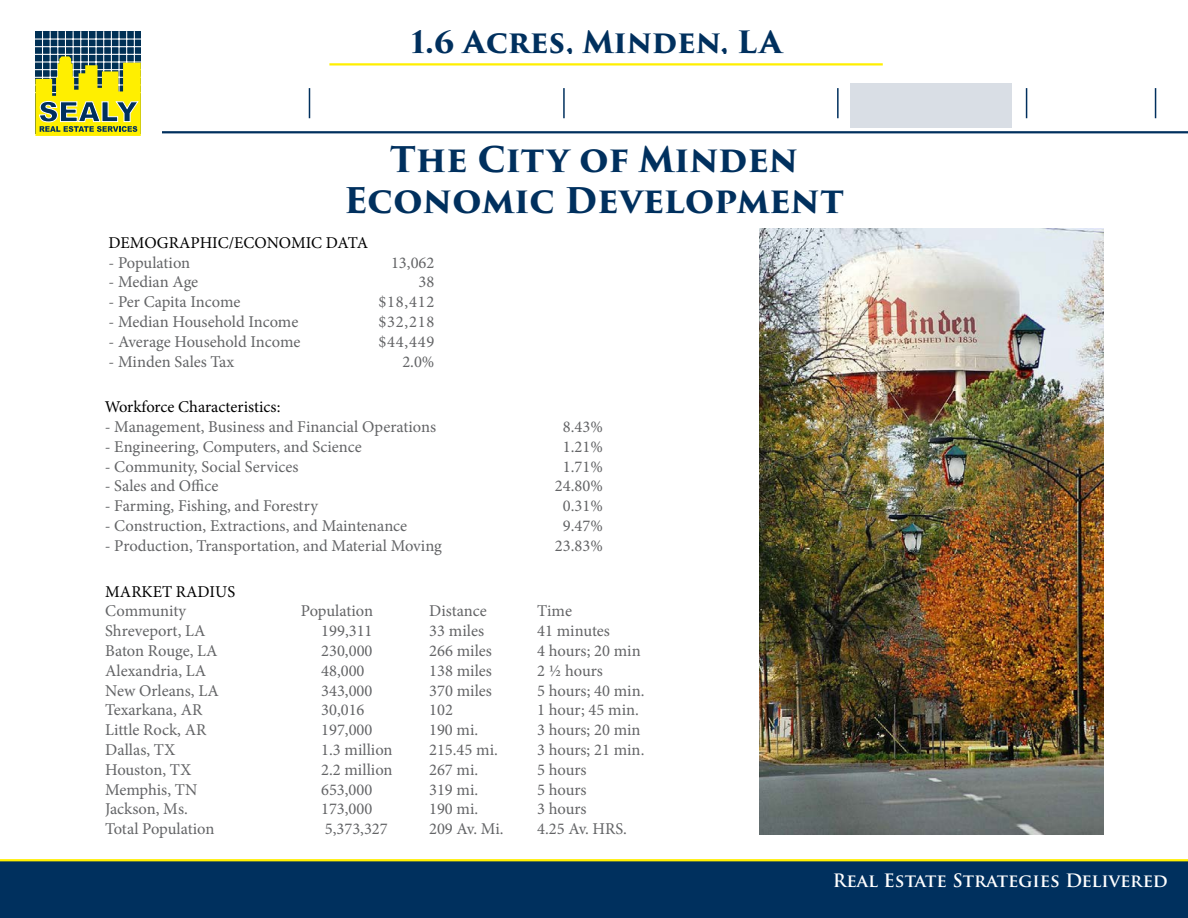
<style>
.page{position:relative;width:1188px;height:918px;background:#fff}
.page>*{position:absolute;margin:0;border:0;box-sizing:border-box;transform-origin:0 0}
.t1{font:700 34.5px/41.4px "Trajan Pro 3";letter-spacing:-.01em;color:#00305e;text-align:center}
.t2{font:700 30px "Trajan Pro 3";letter-spacing:-.01em;color:#00305e}
.t3{font:700 18px "Trajan Pro";color:#fff}
.t4{font:16.5px "Minion Pro";color:#636466}
.t5{font:16.5px "Minion Pro";color:#000}
</style>
<div class="page">
<div style="left:0;top:861px;width:1188px;height:57px;background:#00305e"></div>
<hr style="left:0;top:859px;width:1188px;height:2px;background:#ffef00">
<svg style="left:35px;top:31px;width:106px;height:25px;background:#144062"></svg>
<hr style="left:35px;top:39px;width:107px;height:1px;background:#fff">
<hr style="left:35px;top:46px;width:107px;height:1px;background:#fff">
<hr style="left:35px;top:54px;width:107px;height:1px;background:#fff">
<hr style="left:42px;top:31px;width:1px;height:85px;background:#fff">
<hr style="left:50px;top:31px;width:1px;height:85px;background:#fff">
<hr style="left:57px;top:31px;width:1px;height:85px;background:#fff">
<hr style="left:65px;top:31px;width:1px;height:85px;background:#fff">
<hr style="left:73px;top:31px;width:1px;height:85px;background:#fff">
<hr style="left:80px;top:31px;width:1px;height:85px;background:#fff">
<hr style="left:88px;top:31px;width:1px;height:85px;background:#fff">
<hr style="left:96px;top:31px;width:1px;height:85px;background:#fff">
<hr style="left:103px;top:31px;width:1px;height:85px;background:#fff">
<hr style="left:111px;top:31px;width:1px;height:85px;background:#fff">
<hr style="left:119px;top:31px;width:1px;height:85px;background:#fff">
<hr style="left:126px;top:31px;width:1px;height:85px;background:#fff">
<hr style="left:134px;top:31px;width:1px;height:85px;background:#fff">
<svg style="left:35px;top:56px;width:106px;height:80px;background:#b3b734"></svg>
<hr style="left:162px;top:131px;width:1026px;height:2px;background:#00305e">
<hr style="left:329px;top:63px;width:554px;height:3px;background:#ffef00">
<img style="left:760px;top:229px;width:343px;height:605px">
<div style="left:850px;top:83px;width:162px;height:45px;background:#d9dee5"></div>
<hr style="left:309px;top:88px;width:1px;height:30px;background:#00305e">
<hr style="left:563px;top:88px;width:2px;height:30px;background:#00305e">
<hr style="left:837px;top:88px;width:2px;height:30px;background:#00305e">
<hr style="left:1026px;top:88px;width:1px;height:30px;background:#00305e">
<hr style="left:1155px;top:88px;width:1px;height:30px;background:#00305e">
<h2 class="t2" style="left:411px;top:20px;width:372px">1.6 Acres, Minden, LA</h2>
<h1 class="t1" style="left:344px;top:139px;width:501px">The City of Minden<br>Economic Development</h1>
<p class="t5" style="left:108px;top:231px;width:261px">DEMOGRAPHIC/ECONOMIC DATA</p>
<p class="t4" style="left:108px;top:251px;width:83px">- Population</p>
<p class="t4" style="left:391px;top:251px;width:45px">13,062</p>
<p class="t4" style="left:108px;top:271px;width:91px">- Median Age</p>
<p class="t4" style="left:419px;top:271px;width:17px">38</p>
<p class="t4" style="left:108px;top:291px;width:134px">- Per Capita Income</p>
<p class="t4" style="left:378px;top:291px;width:57px">$18,412</p>
<p class="t4" style="left:108px;top:311px;width:191px">- Median Household Income</p>
<p class="t4" style="left:378px;top:311px;width:57px">$32,218</p>
<p class="t4" style="left:108px;top:330px;width:194px">- Average Household Income</p>
<p class="t4" style="left:378px;top:330px;width:57px">$44,449</p>
<p class="t4" style="left:108px;top:350px;width:127px">- Minden Sales Tax</p>
<p class="t4" style="left:402px;top:350px;width:34px">2.0%</p>
<p class="t5" style="left:105px;top:396px;width:177px">Workforce Characteristics:</p>
<p class="t4" style="left:105px;top:416px;width:333px">- Management, Business and Financial Operations</p>
<p class="t4" style="left:563px;top:416px;width:41px">8.43%</p>
<p class="t4" style="left:105px;top:436px;width:259px">- Engineering, Computers, and Science</p>
<p class="t4" style="left:563px;top:436px;width:41px">1.21%</p>
<p class="t4" style="left:105px;top:455px;width:195px">- Community, Social Services</p>
<p class="t4" style="left:563px;top:455px;width:41px">1.71%</p>
<p class="t4" style="left:105px;top:475px;width:115px">- Sales and Office</p>
<p class="t4" style="left:555px;top:475px;width:49px">24.80%</p>
<p class="t4" style="left:105px;top:495px;width:215px">- Farming, Fishing, and Forestry</p>
<p class="t4" style="left:563px;top:495px;width:41px">0.31%</p>
<p class="t4" style="left:105px;top:515px;width:304px">- Construction, Extractions, and Maintenance</p>
<p class="t4" style="left:563px;top:515px;width:41px">9.47%</p>
<p class="t4" style="left:105px;top:535px;width:339px">- Production, Transportation, and Material Moving</p>
<p class="t4" style="left:555px;top:535px;width:49px">23.83%</p>
<p class="t5" style="left:105px;top:580px;width:131px">MARKET RADIUS</p>
<p class="t4" style="left:105px;top:600px;width:82px">Community</p>
<p class="t4" style="left:301px;top:600px;width:74px">Population</p>
<p class="t4" style="left:429px;top:600px;width:59px">Distance</p>
<p class="t4" style="left:537px;top:600px;width:36px">Time</p>
<p class="t4" style="left:105px;top:620px;width:102px">Shreveport, LA</p>
<p class="t4" style="left:321px;top:620px;width:53px">199,311</p>
<p class="t4" style="left:429px;top:620px;width:56px">33 miles</p>
<p class="t4" style="left:537px;top:620px;width:74px">41 minutes</p>
<p class="t4" style="left:105px;top:640px;width:114px">Baton Rouge, LA</p>
<p class="t4" style="left:321px;top:640px;width:53px">230,000</p>
<p class="t4" style="left:429px;top:640px;width:64px">266 miles</p>
<p class="t4" style="left:537px;top:640px;width:105px">4 hours; 20 min</p>
<p class="t4" style="left:105px;top:660px;width:103px">Alexandria, LA</p>
<p class="t4" style="left:321px;top:660px;width:45px">48,000</p>
<p class="t4" style="left:429px;top:660px;width:64px">138 miles</p>
<p class="t4" style="left:537px;top:660px;width:67px">2 ½ hours</p>
<p class="t4" style="left:105px;top:679px;width:115px">New Orleans, LA</p>
<p class="t4" style="left:321px;top:679px;width:53px">343,000</p>
<p class="t4" style="left:429px;top:679px;width:64px">370 miles</p>
<p class="t4" style="left:537px;top:679px;width:109px">5 hours; 40 min.</p>
<p class="t4" style="left:105px;top:699px;width:99px">Texarkana, AR</p>
<p class="t4" style="left:321px;top:699px;width:45px">30,016</p>
<p class="t4" style="left:429px;top:699px;width:25px">102</p>
<p class="t4" style="left:537px;top:699px;width:103px">1 hour; 45 min.</p>
<p class="t4" style="left:105px;top:719px;width:103px">Little Rock, AR</p>
<p class="t4" style="left:321px;top:719px;width:53px">197,000</p>
<p class="t4" style="left:429px;top:719px;width:51px">190 mi.</p>
<p class="t4" style="left:537px;top:719px;width:105px">3 hours; 20 min</p>
<p class="t4" style="left:105px;top:739px;width:72px">Dallas, TX</p>
<p class="t4" style="left:321px;top:739px;width:73px">1.3 million</p>
<p class="t4" style="left:429px;top:739px;width:70px">215.45 mi.</p>
<p class="t4" style="left:537px;top:739px;width:109px">3 hours; 21 min.</p>
<p class="t4" style="left:105px;top:759px;width:88px">Houston, TX</p>
<p class="t4" style="left:321px;top:759px;width:73px">2.2 million</p>
<p class="t4" style="left:429px;top:759px;width:51px">267 mi.</p>
<p class="t4" style="left:537px;top:759px;width:51px">5 hours</p>
<p class="t4" style="left:105px;top:778px;width:94px">Memphis, TN</p>
<p class="t4" style="left:321px;top:778px;width:53px">653,000</p>
<p class="t4" style="left:429px;top:778px;width:51px">319 mi.</p>
<p class="t4" style="left:537px;top:778px;width:51px">5 hours</p>
<p class="t4" style="left:105px;top:798px;width:84px">Jackson, Ms.</p>
<p class="t4" style="left:321px;top:798px;width:53px">173,000</p>
<p class="t4" style="left:429px;top:798px;width:51px">190 mi.</p>
<p class="t4" style="left:537px;top:798px;width:51px">3 hours</p>
<p class="t4" style="left:105px;top:818px;width:111px">Total Population</p>
<p class="t4" style="left:325px;top:818px;width:64px">5,373,327</p>
<p class="t4" style="left:429px;top:818px;width:76px">209 Av. Mi.</p>
<p class="t4" style="left:537px;top:818px;width:91px">4.25 Av. HRS.</p>
<p class="t3" style="left:833px;top:870px;width:336px">Real Estate Strategies Delivered</p>
</div>
